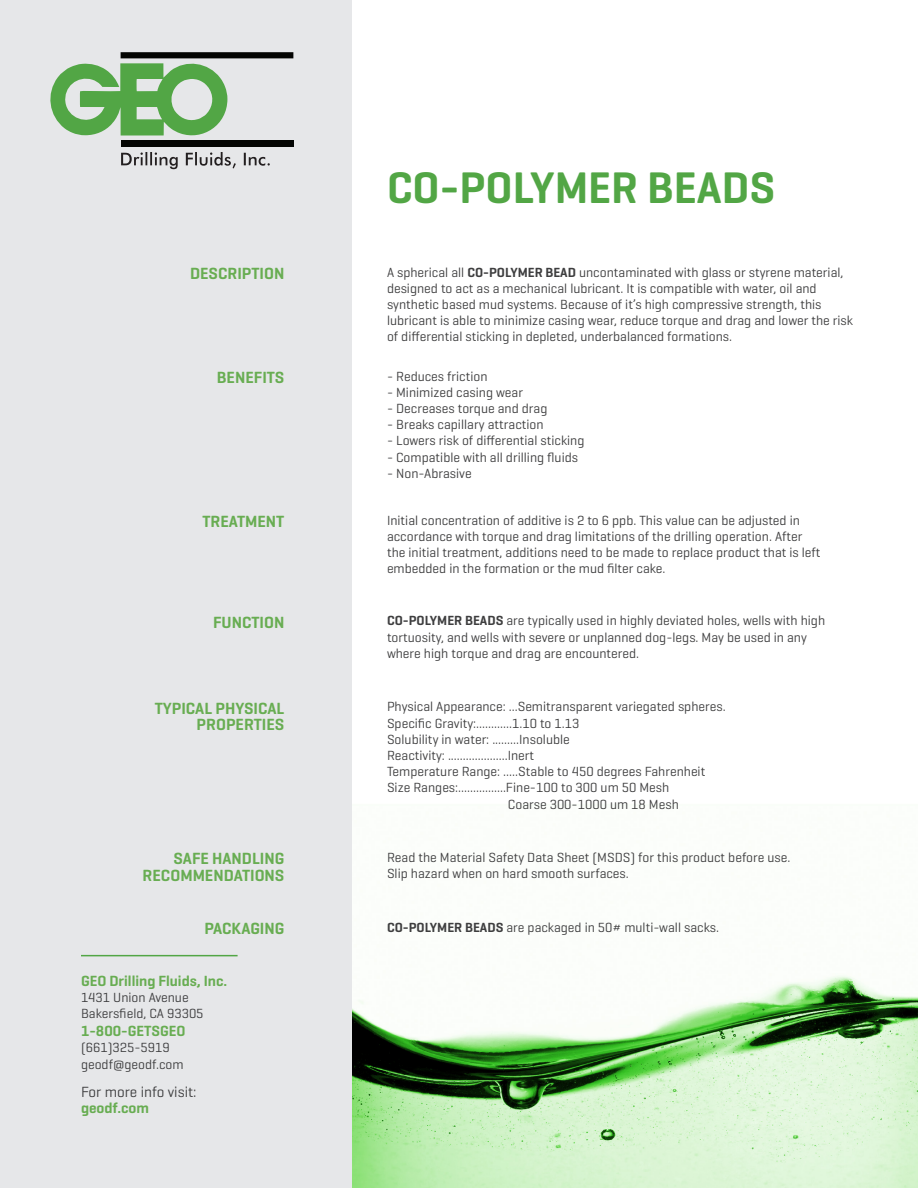
<style>
.page{position:relative;width:918px;height:1188px;background:#fff}
.page>*{position:absolute;margin:0;border:0;box-sizing:border-box;transform-origin:0 0}
.t1{font:600 45px "Geogrotesque";color:#52a645}
.t2{font:600 16.5px/16.5px "Geogrotesque";color:#68ad52;text-align:right}
.t3{font:600 15px "Geogrotesque";color:#68ad52}
.t4{font:15px/16.5px "Geogrotesque";color:#3e3e3f}
.t5{font:13.5px/16.2px "Geogrotesque";color:#3e3e3f}
.s1{font-weight:600}
.s2{font-weight:600;color:#68ad52}
</style>
<div class="page">
<div style="left:0;top:0;width:353px;height:1188px;background:#e6e7e9"></div>
<img style="left:353px;top:975px;width:565px;height:213px">
<svg style="left:50px;top:52px;width:243px;height:84px"></svg>
<div style="left:121px;top:140px;width:172px;height:6px;background:#040503"></div>
<svg style="left:121px;top:152px;width:149px;height:17px"></svg>
<hr style="left:81px;top:955px;width:157px;height:1px;background:#52a645">
<p class="t1" style="left:387px;top:160px;width:390px">CO-POLYMER BEADS</p>
<p class="t2" style="left:190px;top:265px;width:96px">DESCRIPTION</p>
<p class="t5" style="left:387px;top:263px;width:468px">A spherical all <span class="s1">CO-POLYMER BEAD</span> uncontaminated with glass or styrene material, designed to act as a mechanical lubricant. It is compatible with water, oil and synthetic based mud systems. Because of it’s high compressive strength, this lubricant is able to minimize casing wear, reduce torque and drag and lower the risk of differential sticking in depleted, underbalanced formations.</p>
<p class="t2" style="left:217px;top:369px;width:69px">BENEFITS</p>
<p class="t5" style="left:387px;top:367px;width:102px">- Reduces friction</p>
<p class="t5" style="left:387px;top:384px;width:138px">- Minimized casing wear</p>
<p class="t5" style="left:387px;top:400px;width:162px">- Decreases torque and drag</p>
<p class="t5" style="left:387px;top:416px;width:158px">- Breaks capillary attraction</p>
<p class="t5" style="left:387px;top:432px;width:199px">- Lowers risk of differential sticking</p>
<p class="t5" style="left:387px;top:448px;width:193px">- Compatible with all drilling fluids</p>
<p class="t5" style="left:387px;top:465px;width:86px">- Non-Abrasive</p>
<p class="t2" style="left:202px;top:513px;width:84px">TREATMENT</p>
<p class="t5" style="left:387px;top:512px;width:435px">Initial concentration of additive is 2 to 6 ppb. This value can be adjusted in accordance with torque and drag limitations of the drilling operation. After the initial treatment, additions need to be made to replace product that is left embedded in the formation or the mud filter cake.</p>
<p class="t2" style="left:213px;top:614px;width:73px">FUNCTION</p>
<p class="t5" style="left:387px;top:612px;width:440px"><span class="s1">CO-POLYMER BEADS</span> are typically used in highly deviated holes, wells with high tortuosity, and wells with severe or unplanned dog-legs. May be used in any where high torque and drag are encountered.</p>
<p class="t2" style="left:155px;top:700px;width:131px">TYPICAL PHYSICAL<br>PROPERTIES</p>
<p class="t5" style="left:387px;top:698px;width:340px">Physical Appearance: ...Semitransparent variegated spheres.</p>
<p class="t5" style="left:387px;top:715px;width:194px">Specific Gravity:............1.10 to 1.13</p>
<p class="t5" style="left:387px;top:731px;width:184px">Solubility in water: .........Insoluble</p>
<p class="t5" style="left:387px;top:747px;width:149px">Reactivity: ....................Inert</p>
<p class="t5" style="left:387px;top:763px;width:320px">Temperature Range: .....Stable to 450 degrees Fahrenheit</p>
<p class="t5" style="left:387px;top:779px;width:284px">Size Ranges:................Fine-100 to 300 um 50 Mesh</p>
<p class="t5" style="left:508px;top:796px;width:172px">Coarse 300-1000 um 18 Mesh</p>
<p class="t2" style="left:173px;top:850px;width:112px">SAFE HANDLING</p>
<p class="t2" style="left:143px;top:867px;width:143px">RECOMMENDATIONS</p>
<p class="t5" style="left:387px;top:849px;width:405px">Read the Material Safety Data Sheet (MSDS) for this product before use.<br>Slip hazard when on hard smooth surfaces.</p>
<p class="t2" style="left:204px;top:920px;width:81px">PACKAGING</p>
<p class="t5" style="left:387px;top:919px;width:334px"><span class="s1">CO-POLYMER BEADS</span> are packaged in 50# multi-wall sacks.</p>
<p class="t3" style="left:81px;top:971px;width:148px">GEO Drilling Fluids, Inc.</p>
<p class="t5" style="left:81px;top:989px;width:109px">1431 Union Avenue</p>
<p class="t5" style="left:81px;top:1005px;width:124px">Bakersfield, CA 93305</p>
<p class="t3" style="left:81px;top:1022px;width:106px">1-800-GETSGEO</p>
<p class="t5" style="left:81px;top:1039px;width:104px">(661)325-5919 geodf@geodf.com</p>
<p class="t4" style="left:81px;top:1083px;width:117px">For more info visit: <span class="s2">geodf.com</span></p>
</div>
